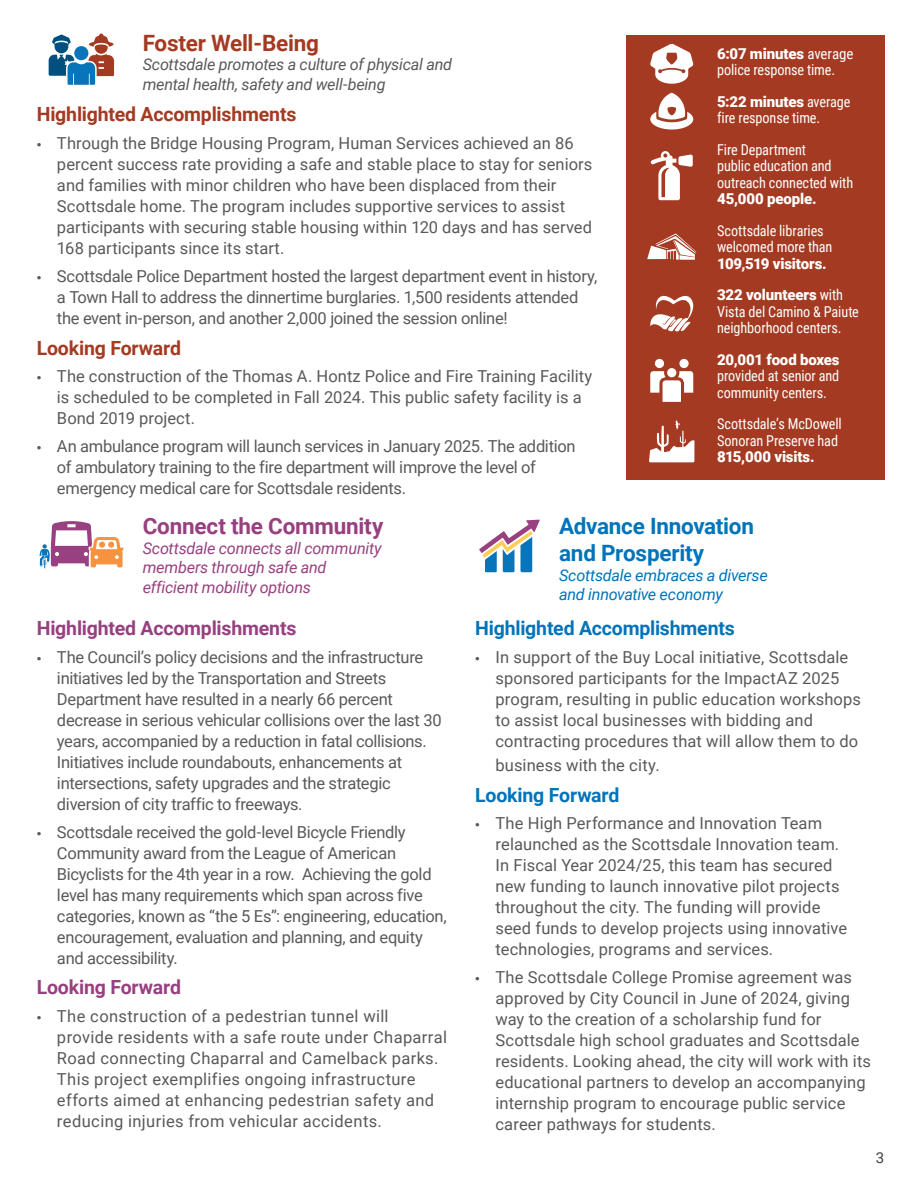
<style>
.page{position:relative;width:918px;height:1188px;background:#fff}
.page>*{position:absolute;margin:0;border:0;box-sizing:border-box;transform-origin:0 0}
.t1{font:700 22.5px/27px "Roboto";letter-spacing:-.01em;color:#0074ba}
.t2{font:700 22.5px "Roboto";letter-spacing:-.005em;color:#974080}
.t3{font:700 22.5px "Roboto";letter-spacing:-.01em;color:#a43a22}
.t4{font:700 19.5px "Roboto";letter-spacing:-.01em;color:#a43a22}
.t5{font:700 19.5px "Roboto";letter-spacing:-.01em;color:#974080}
.t6{font:700 19.5px "Roboto";letter-spacing:-.01em;color:#0074ba}
.t7{font:16.5px/21px "Roboto";color:#58595b}
.t8{font:16.5px/21px "Roboto";letter-spacing:-.02em;color:#58595b}
.t9{font:16.5px/21px "Roboto";letter-spacing:.02em;color:#58595b}
.t10{font:italic 16.2px/19.5px "Roboto";letter-spacing:-.015em;color:#974080}
.t11{font:italic 16.2px/19.5px "Roboto";letter-spacing:-.015em;color:#58595b}
.t12{font:italic 16.2px/19.5px "Roboto";letter-spacing:-.015em;color:#0074ba}
.t13{font:15px/16.5px "Roboto Condensed";letter-spacing:-.005em;color:#fff;scale:.95 1}
.t14{font:900 15px/31.5px "Roboto";letter-spacing:-.01em;color:#fff}
.t15{font:15px "Roboto";color:#414042}
.s1{font-family:"Myriad Pro"}
.s2{font-family:"Roboto Condensed";font-weight:400}
</style>
<div class="page">
<svg style="left:49px;top:33px;width:65px;height:52px"></svg>
<svg style="left:39px;top:521px;width:84px;height:47px"></svg>
<svg style="left:479px;top:520px;width:61px;height:52px"></svg>
<div style="left:626px;top:35px;width:259px;height:445px;background:#a43a22"></div>
<h1 class="t3" style="left:143px;top:27px;width:178px">Foster Well-Being</h1>
<p class="t11" style="left:143px;top:54px;width:311px">Scottsdale promotes a culture of physical and mental health, safety and well-being</p>
<p class="t4" style="left:37px;top:101px;width:261px">Highlighted Accomplishments</p>
<p class="t7" style="left:57px;top:132px;width:537px;text-indent:-20px"><span class="s1">•</span> Through the Bridge Housing Program, Human Services achieved an 86 percent success rate providing a safe and stable place to stay for seniors and families with minor children who have been displaced from their Scottsdale home. The program includes supportive services to assist participants with securing stable housing within 120 days and has served 168 participants since its start.</p>
<p class="t8" style="left:57px;top:265px;width:542px;text-indent:-20px"><span class="s1">•</span> Scottsdale Police Department hosted the largest department event in history, a Town Hall to address the dinnertime burglaries. 1,500 residents attended the event in-person, and another 2,000 joined the session online!</p>
<p class="t4" style="left:37px;top:334px;width:146px">Looking Forward</p>
<p class="t7" style="left:57px;top:365px;width:537px;text-indent:-20px"><span class="s1">•</span> The construction of the Thomas A. Hontz Police and Fire Training Facility is scheduled to be completed in Fall 2024. This public safety facility is a<br>Bond 2019 project.</p>
<p class="t8" style="left:57px;top:435px;width:520px;text-indent:-20px"><span class="s1">•</span> An ambulance program will launch services in January 2025. The addition of ambulatory training to the fire department will improve the level of emergency medical care for Scottsdale residents.</p>
<p class="t14" style="left:717px;top:37px;width:138px">6:07 minutes <span class="s2">average</span></p>
<p class="t13" style="left:717px;top:61px;width:126px">police response time.</p>
<p class="t14" style="left:717px;top:85px;width:135px">5:22 minutes <span class="s2">average</span></p>
<p class="t13" style="left:717px;top:102px;width:110px;line-height:31.5px">fire response time.<br>Fire Department</p>
<p class="t13" style="left:717px;top:157px;width:145px">public education and outreach connected with</p>
<p class="t14" style="left:717px;top:183px;width:101px">45,000 people.</p>
<p class="t13" style="left:717px;top:222px;width:123px">Scottsdale libraries welcomed more than</p>
<p class="t14" style="left:717px;top:247px;width:127px">109,519 visitors.<br>322 volunteers <span class="s2">with</span></p>
<p class="t13" style="left:717px;top:303px;width:151px">Vista del Camino &amp; Paiute neighborhood centers.</p>
<p class="t14" style="left:717px;top:343px;width:124px">20,001 food boxes</p>
<p class="t13" style="left:717px;top:367px;width:130px">provided at senior and community centers.</p>
<p class="t13" style="left:717px;top:415px;width:133px">Scottsdale’s McDowell<br>Sonoran Preserve had</p>
<p class="t14" style="left:717px;top:441px;width:99px">815,000 visits.</p>
<h1 class="t2" style="left:143px;top:510px;width:242px">Connect the Community</h1>
<p class="t10" style="left:143px;top:537px;width:241px">Scottsdale connects all community members through safe and efficient mobility options</p>
<p class="t5" style="left:37px;top:615px;width:261px">Highlighted Accomplishments</p>
<p class="t8" style="left:57px;top:646px;width:386px;text-indent:-20px"><span class="s1">•</span> The Council’s policy decisions and the infrastructure initiatives led by the Transportation and Streets Department have resulted in a nearly 66 percent decrease in serious vehicular collisions over the last 30 years, accompanied by a reduction in fatal collisions.<br>Initiatives include roundabouts, enhancements at intersections, safety upgrades and the strategic diversion of city traffic to freeways.</p>
<p class="t8" style="left:57px;top:821px;width:391px;text-indent:-20px"><span class="s1">•</span> Scottsdale received the gold-level Bicycle Friendly Community award from the League of American Bicyclists for the 4th year in a row. Achieving the gold level has many requirements which span across five categories, known as “the 5 Es”: engineering, education, encouragement, evaluation and planning, and equity and accessibility.</p>
<p class="t5" style="left:37px;top:974px;width:146px">Looking Forward</p>
<p class="t9" style="left:57px;top:1005px;width:392px;text-indent:-20px"><span class="s1">•</span> The construction of a pedestrian tunnel will provide residents with a safe route under Chaparral Road connecting Chaparral and Camelback parks.<br>This project exemplifies ongoing infrastructure efforts aimed at enhancing pedestrian safety and reducing injuries from vehicular accidents.</p>
<h1 class="t1" style="left:559px;top:512px;width:196px">Advance Innovation and Prosperity</h1>
<p class="t12" style="left:559px;top:564px;width:210px">Scottsdale embraces a diverse and innovative economy</p>
<p class="t6" style="left:475px;top:615px;width:261px">Highlighted Accomplishments</p>
<p class="t7" style="left:495px;top:646px;width:367px;text-indent:-20px"><span class="s1">•</span> In support of the Buy Local initiative, Scottsdale sponsored participants for the ImpactAZ 2025 program, resulting in public education workshops to assist local businesses with bidding and contracting procedures that will allow them to do</p>
<p class="t7" style="left:495px;top:754px;width:166px">business with the city.</p>
<p class="t6" style="left:475px;top:781px;width:146px">Looking Forward</p>
<p class="t7" style="left:495px;top:812px;width:353px;text-indent:-20px"><span class="s1">•</span> The High Performance and Innovation Team relaunched as the Scottsdale Innovation team.<br>In Fiscal Year 2024/25, this team has secured new funding to launch innovative pilot projects throughout the city. The funding will provide seed funds to develop projects using innovative technologies, programs and services.</p>
<p class="t7" style="left:495px;top:966px;width:377px;text-indent:-20px"><span class="s1">•</span> The Scottsdale College Promise agreement was approved by City Council in June of 2024, giving way to the creation of a scholarship fund for Scottsdale high school graduates and Scottsdale residents. Looking ahead, the city will work with its educational partners to develop an accompanying internship program to encourage public service career pathways for students.</p>
<p class="t15" style="left:876px;top:1147px;width:10px">3</p>
</div>
